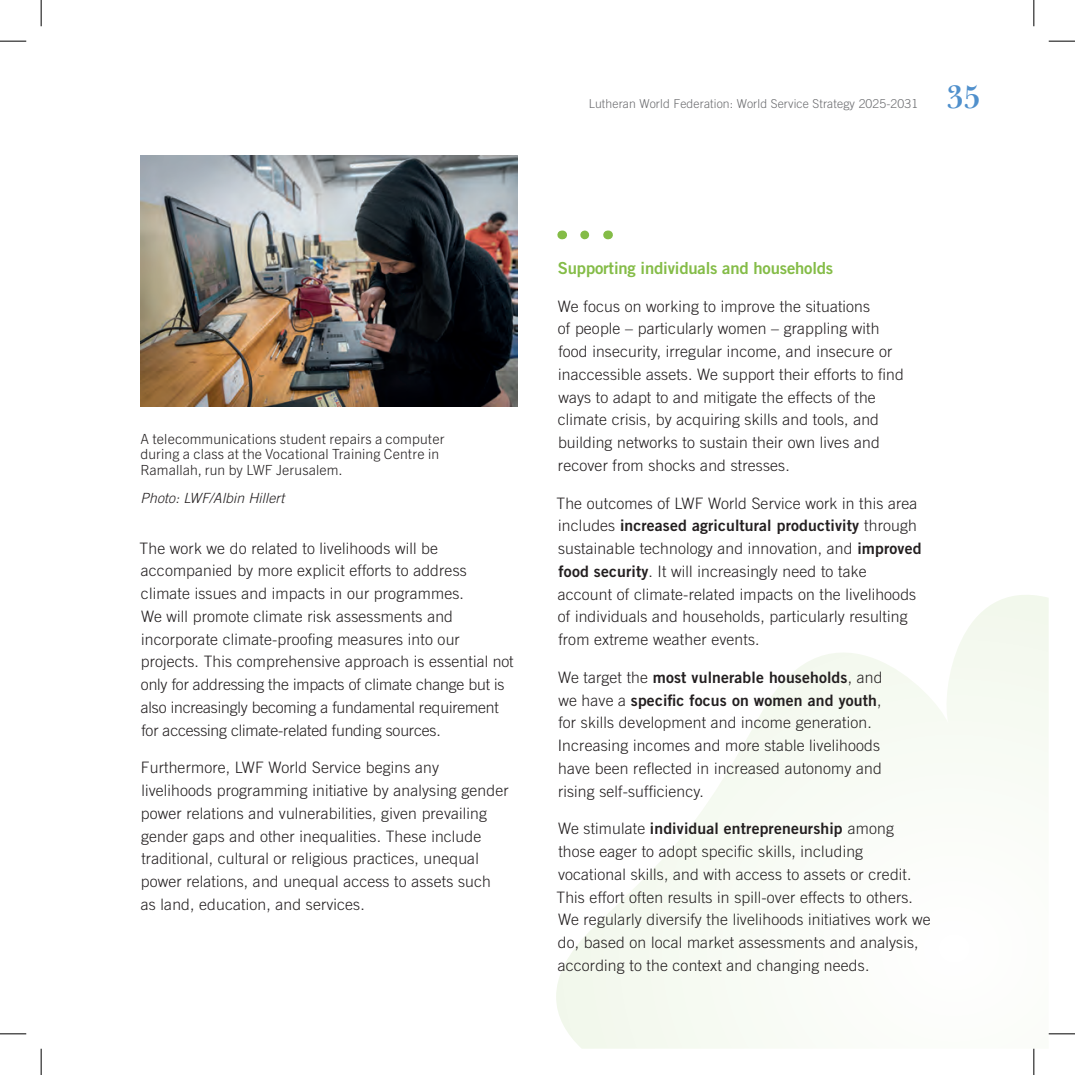
<style>
.page{position:relative;width:1075px;height:1075px;background:#fff}
.page>*{position:absolute;margin:0;border:0;box-sizing:border-box;transform-origin:0 0}
.t1{font:700 33.25px "Baskerville Display PT";color:#5090cc}
.t2{font:16.62px "Trade Gothic LT Std Bd 2";letter-spacing:-.01em;color:#84bc47}
.t3{font:300 15.75px/22.8px "Trade Gothic LT Std";letter-spacing:.01em;color:#231f20}
.t4{font:15.75px/22.8px "Trade Gothic LT Std Bd 2";letter-spacing:.01em;color:#231f20}
.t5{font:300 14px/15.8px "Trade Gothic Next LT Pro";letter-spacing:.01em;color:#231f20}
.t6{font:italic 300 14px "Trade Gothic LT Std";letter-spacing:.01em;color:#231f20}
.t7{font:300 12.25px "Trade Gothic LT Std";letter-spacing:.01em;color:#6c6d70}
.s1{font-family:"Trade Gothic LT Std";font-weight:300}
.s2{font-family:"Trade Gothic LT Std Bd 2";font-weight:400}
</style>
<div class="page">
<svg style="left:556px;top:595px;width:492px;height:453px"></svg>
<svg style="left:584px;top:230px;width:6px;height:9px"></svg>
<img style="left:140px;top:155px;width:377px;height:251px">
<svg style="left:0;top:41px;width:26px;height:1px"></svg>
<svg style="left:1048px;top:41px;width:26px;height:1px"></svg>
<svg style="left:0;top:1033px;width:26px;height:1px"></svg>
<svg style="left:1048px;top:1033px;width:26px;height:1px"></svg>
<svg style="left:41px;top:0;width:1px;height:26px"></svg>
<svg style="left:41px;top:1048px;width:1px;height:26px"></svg>
<svg style="left:1033px;top:0;width:1px;height:26px"></svg>
<svg style="left:1033px;top:1048px;width:1px;height:26px"></svg>
<p class="t7" style="left:588px;top:96px;width:331px">Lutheran World Federation: World Service Strategy 2025-2031</p>
<h1 class="t1" style="left:946px;top:77px;width:35px">35</h1>
<p class="t5" style="left:140px;top:430px;width:306px">A telecommunications student repairs a computer during a class at the Vocational Training Centre in<br>Ramallah, run by LWF Jerusalem.</p>
<p class="t6" style="left:140px;top:489px;width:145px">Photo: LWF/Albin Hillert</p>
<p class="t3" style="left:139px;top:536px;width:375px">The work we do related to livelihoods will be accompanied by more explicit efforts to address climate issues and impacts in our programmes.<br>We will promote climate risk assessments and incorporate climate-proofing measures into our projects. This comprehensive approach is essential not only for addressing the impacts of climate change but is also increasingly becoming a fundamental requirement for accessing climate-related funding sources.</p>
<p class="t3" style="left:141px;top:756px;width:369px">Furthermore, LWF World Service begins any livelihoods programming initiative by analysing gender power relations and vulnerabilities, given prevailing gender gaps and other inequalities. These include traditional, cultural or religious practices, unequal power relations, and unequal access to assets such as land, education, and services.</p>
<p class="t2" style="left:558px;top:258px;width:277px">Supporting individuals and households</p>
<p class="t3" style="left:558px;top:294px;width:347px">We focus on working to improve the situations<br>of people – particularly women – grappling with food insecurity, irregular income, and insecure or inaccessible assets. We support their efforts to find ways to adapt to and mitigate the effects of the climate crisis, by acquiring skills and tools, and building networks to sustain their own lives and recover from shocks and stresses.</p>
<p class="t3" style="left:556px;top:491px;width:362px">The outcomes of LWF World Service work in this area</p>
<p class="t4" style="left:558px;top:514px;width:360px"><span class="s1">includes</span> increased agricultural productivity <span class="s1">through</span></p>
<p class="t3" style="left:558px;top:537px;width:365px">sustainable technology and innovation, and <span class="s2">improved food security</span>. It will increasingly need to take account of climate-related impacts on the livelihoods of individuals and households, particularly resulting from extreme weather events.</p>
<p class="t4" style="left:558px;top:665px;width:326px"><span class="s1">We target the</span> most vulnerable households<span class="s1">, and we have a</span> specific focus on women and youth<span class="s1">,</span></p>
<p class="t3" style="left:557px;top:711px;width:325px">for skills development and income generation.<br>Increasing incomes and more stable livelihoods have been reflected in increased autonomy and rising self-sufficiency.</p>
<p class="t4" style="left:558px;top:817px;width:337px"><span class="s1">We stimulate</span> individual entrepreneurship <span class="s1">among</span></p>
<p class="t3" style="left:556px;top:839px;width:376px">those eager to adopt specific skills, including vocational skills, and with access to assets or credit.<br>This effort often results in spill-over effects to others.<br>We regularly diversify the livelihoods initiatives work we do, based on local market assessments and analysis, according to the context and changing needs.</p>
</div>
